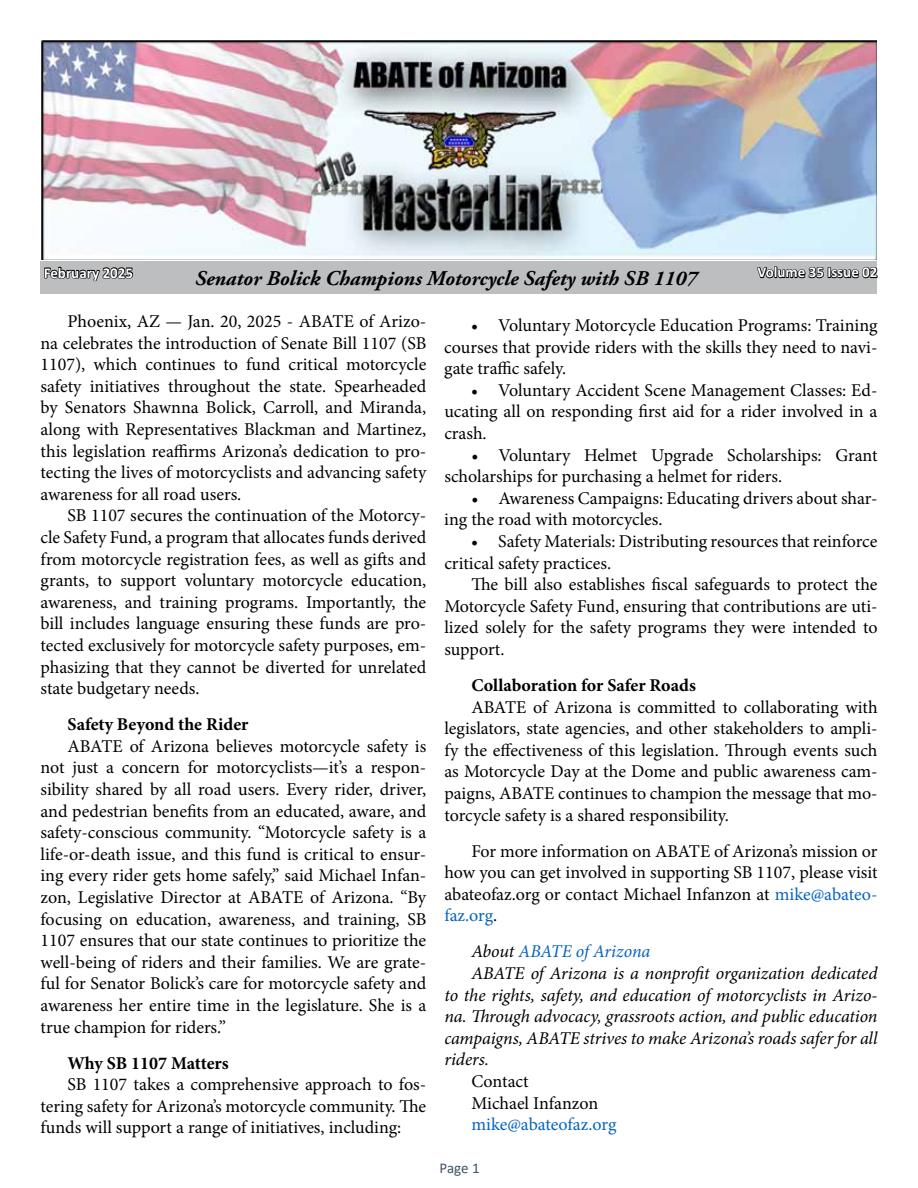
<style>
.page{position:relative;width:918px;height:1188px;background:#fff}
.page>*{position:absolute;margin:0;border:0;box-sizing:border-box;transform-origin:0 0}
.t1{font:italic 700 21px "Adobe Garamond Pro";color:#000}
.t2{font:18px/21.6px "Minion Pro";letter-spacing:-.005em;color:#000;text-align:justify}
.t3{font:italic 18px "Minion Pro";letter-spacing:-.005em;color:#000}
.t4{font:700 18px "Minion Pro";letter-spacing:-.005em;color:#000}
.t5{font:italic 18px "Minion Pro";letter-spacing:-.01em;color:#0563c1}
.t6{font:18px "Minion Pro";letter-spacing:-.005em;color:#0563c1}
.t7{font:700 15px "Calibri";color:#fff}
.t8{font:15px "Calibri";color:#44546a}
.s1{color:#0563c1}
.s2{color:#000}
</style>
<div class="page">
<img style="left:41px;top:40px;width:836px;height:220px">
<div style="left:40px;top:261px;width:838px;height:33px;background:#bcbec0"></div>
<svg style="left:44px;top:266px;width:90px;height:16px"></svg>
<svg style="left:756px;top:258px;width:122px;height:27px"></svg>
<p class="t7" style="left:44px;top:262px;width:91px">February 2025</p>
<p class="t7" style="left:758px;top:262px;width:121px">Volume 35 Issue 02</p>
<p class="t1" style="left:195px;top:266px;width:503px">Senator Bolick Champions Motorcycle Safety with SB 1107</p>
<p class="t2" style="left:40px;top:311px;width:387px;text-indent:27px">Phoenix, AZ — Jan. 20, 2025 - ABATE of Arizo&shy;na celebrates the introduction of Senate Bill 1107 (SB 1107), which continues to fund critical motorcycle safety initiatives throughout the state. Spearheaded by Senators Shawnna Bolick, Carroll, and Miranda, along with Representatives Blackman and Martinez, this legislation reaffirms Arizona’s dedication to pro&shy;tecting the lives of motorcyclists and advancing safety awareness for all road users.</p>
<p class="t2" style="left:40px;top:505px;width:387px;text-indent:27px">SB 1107 secures the continuation of the Motorcy&shy;cle Safety Fund, a program that allocates funds derived from motorcycle registration fees, as well as gifts and grants, to support voluntary motorcycle education, awareness, and training programs. Importantly, the bill includes language ensuring these funds are pro&shy;tected exclusively for motorcycle safety purposes, em&shy;phasizing that they cannot be diverted for unrelated state budgetary needs.</p>
<p class="t4" style="left:68px;top:712px;width:182px">Safety Beyond the Rider</p>
<p class="t2" style="left:40px;top:735px;width:387px;text-indent:27px">ABATE of Arizona believes motorcycle safety is not just a concern for motorcyclists—it’s a respon&shy;sibility shared by all road users. Every rider, driver, and pedestrian benefits from an educated, aware, and safety-conscious community. “Motorcycle safety is a life-or-death issue, and this fund is critical to ensur&shy;ing every rider gets home safely,” said Michael Infan&shy;zon, Legislative Director at ABATE of Arizona. “By focusing on education, awareness, and training, SB 1107 ensures that our state continues to prioritize the well-being of riders and their families. We are grate&shy;ful for Senator Bolick’s care for motorcycle safety and awareness her entire time in the legislature. She is a true champion for riders.”</p>
<p class="t4" style="left:68px;top:1050px;width:163px">Why SB 1107 Matters</p>
<p class="t2" style="left:40px;top:1074px;width:387px;text-indent:27px">SB 1107 takes a comprehensive approach to fos&shy;tering safety for Arizona’s motorcycle community. The funds will support a range of initiatives, including:</p>
<p class="t2" style="left:444px;top:315px;width:435px;text-indent:27px">• Voluntary Motorcycle Education Programs: Training courses that provide riders with the skills they need to navi&shy;gate traffic safely.</p>
<p class="t2" style="left:444px;top:379px;width:435px;text-indent:27px">• Voluntary Accident Scene Management Classes: Ed&shy;ucating all on responding first aid for a rider involved in a crash.</p>
<p class="t2" style="left:444px;top:444px;width:435px;text-indent:27px">• Voluntary Helmet Upgrade Scholarships: Grant scholarships for purchasing a helmet for riders.</p>
<p class="t2" style="left:444px;top:487px;width:435px;text-indent:27px">• Awareness Campaigns: Educating drivers about shar&shy;ing the road with motorcycles.</p>
<p class="t2" style="left:444px;top:531px;width:435px;text-indent:27px">• Safety Materials: Distributing resources that reinforce critical safety practices.</p>
<p class="t2" style="left:444px;top:574px;width:435px;text-indent:27px">The bill also establishes fiscal safeguards to protect the Motorcycle Safety Fund, ensuring that contributions are uti&shy;lized solely for the safety programs they were intended to support.</p>
<p class="t4" style="left:471px;top:673px;width:226px">Collaboration for Safer Roads</p>
<p class="t2" style="left:444px;top:696px;width:435px;text-indent:27px">ABATE of Arizona is committed to collaborating with legislators, state agencies, and other stakeholders to ampli&shy;fy the effectiveness of this legislation. Through events such as Motorcycle Day at the Dome and public awareness cam&shy;paigns, ABATE continues to champion the message that mo&shy;torcycle safety is a shared responsibility.</p>
<p class="t2" style="left:444px;top:840px;width:435px;text-indent:27px">For more information on ABATE of Arizona’s mission or how you can get involved in supporting SB 1107, please visit abateofaz.org or contact Michael Infanzon at <span class="s1">mike@abateo&shy;faz.org</span>.</p>
<p class="t5" style="left:471px;top:939px;width:181px"><span class="s2">About</span> ABATE of Arizona</p>
<p class="t3" style="left:471px;top:961px;width:408px">ABATE of Arizona is a nonprofit organization dedicated</p>
<p class="t3" style="left:444px;top:983px;width:435px">to the rights, safety, and education of motorcyclists in Arizo-</p>
<p class="t3" style="left:444px;top:1004px;width:435px">na. Through advocacy, grassroots action, and public education</p>
<p class="t3" style="left:444px;top:1026px;width:435px">campaigns, ABATE strives to make Arizona’s roads safer for all</p>
<p class="t3" style="left:444px;top:1047px;width:46px">riders.</p>
<p class="t2" style="left:471px;top:1071px;width:128px">Contact<br>Michael Infanzon</p>
<p class="t6" style="left:471px;top:1112px;width:147px">mike@abateofaz.org</p>
<p class="t8" style="left:440px;top:1158px;width:42px">Page 1</p>
</div>
